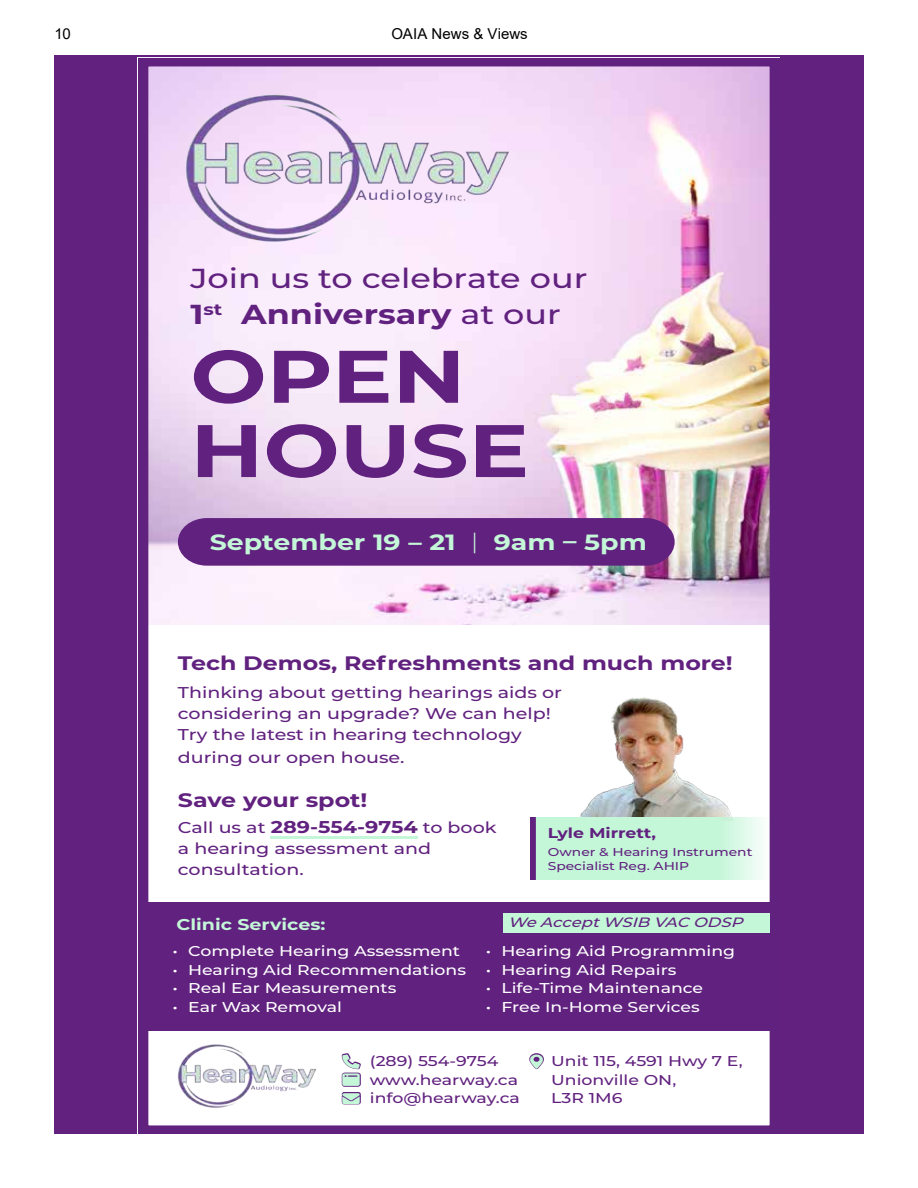
<style>
.page{position:relative;width:918px;height:1188px;background:#fff}
.page>*{position:absolute;margin:0;border:0;box-sizing:border-box;transform-origin:0 0}
.t1{font:700 74.25px/74.2px "Montserrat";color:#61217f;scale:1.22 1}
.t2{font:500 27.45px/35.2px "Montserrat";color:#61217f;scale:1.22 1}
.t3{font:700 22.05px "Montserrat";color:#c4f6d8;scale:1.22 1}
.t4{font:700 19.5px "Montserrat";color:#61217f;scale:1.22 1}
.t5{font:500 15.6px/21.3px "Montserrat";color:#61217f;scale:1.22 1}
.t6{font:700 15.6px "Montserrat";color:#c4f6d8;scale:1.22 1}
.t7{font:15px "Arial";color:#000}
.t8{font:500 14.25px "Montserrat";color:#fff;scale:1.22 1}
.t9{font:500 14.25px/18.5px "Montserrat";color:#61217f;scale:1.22 1}
.t10{font:700 14.25px "Montserrat";color:#61217f;scale:1.22 1}
.t11{font:italic 500 13.5px "Montserrat";color:#61217f;scale:1.22 1}
.t12{font:500 11.4px/14.2px "Montserrat";color:#61217f;scale:1.22 1}
.s1{font-weight:700}
.s2{font-weight:300}
.s3{font-weight:700;font-size:17.1px}
</style>
<div class="page">
<div style="left:55px;top:55px;width:809px;height:1079px;background:#62217f"></div>
<div style="left:138px;top:58px;width:642px;height:1076px;background:#fff"></div>
<hr style="left:270px;top:836px;width:148px;height:3px;background:#c4f6d8">
<img style="left:580px;top:697px;width:152px;height:120px">
<img style="left:148px;top:68px;width:622px;height:557px">
<div style="left:178px;top:518px;width:497px;height:48px;background:#61217f"></div>
<div style="left:145px;top:902px;width:635px;height:128px;background:#61217f"></div>
<div style="left:138px;top:58px;width:642px;height:1076px;border:9px solid #61217f"></div>
<img style="left:173px;top:83px;width:353px;height:169px">
<svg style="left:536px;top:817px;width:234px;height:63px;background:#caf6db"></svg>
<img style="left:177px;top:1044px;width:140px;height:64px">
<div style="left:503px;top:913px;width:267px;height:19px;background:#c4f6d8"></div>
<div style="left:530px;top:817px;width:6px;height:63px;background:#61217f"></div>
<svg style="left:533px;top:1056px;width:7px;height:6px"></svg>
<p class="t7" style="left:55px;top:23px;width:18px">10</p>
<p class="t7" style="left:391px;top:23px;width:138px">OAIA News &amp; Views</p>
<h2 class="t2" style="left:190px;top:260px;width:327px">Join us to celebrate our<br><span class="s1">1</span><sup>st</sup> <span class="s1">Anniversary</span> at our</h2>
<h1 class="t1" style="left:190px;top:336px;width:279px">OPEN<br>HOUSE</h1>
<h3 class="t3" style="left:210px;top:527px;width:360px">September 19 – 21 <span class="s2">|</span> 9am – 5pm</h3>
<p class="t4" style="left:178px;top:649px;width:456px">Tech Demos, Refreshments and much more!</p>
<p class="t5" style="left:178px;top:681px;width:316px">Thinking about getting hearings aids or considering an upgrade? We can help!<br>Try the latest in hearing technology</p>
<p class="t5" style="left:178px;top:746px;width:187px">during our open house.</p>
<p class="t4" style="left:178px;top:786px;width:157px">Save your spot!</p>
<p class="t5" style="left:178px;top:816px;width:263px">Call us at <span class="s3">289-554-9754</span> to book a hearing assessment and consultation.</p>
<p class="t10" style="left:548px;top:822px;width:90px">Lyle Mirrett,</p>
<p class="t12" style="left:548px;top:844px;width:169px">Owner &amp; Hearing Instrument<br>Specialist Reg. AHIP</p>
<p class="t6" style="left:176px;top:913px;width:124px">Clinic Services:</p>
<p class="t8" style="left:173px;top:941px;width:237px">• Complete Hearing Assessment</p>
<p class="t8" style="left:173px;top:960px;width:242px">• Hearing Aid Recommendations</p>
<p class="t8" style="left:173px;top:978px;width:185px">• Real Ear Measurements</p>
<p class="t8" style="left:173px;top:997px;width:140px">• Ear Wax Removal</p>
<p class="t11" style="left:508px;top:913px;width:198px">We AcceptWSIB VAC ODSP</p>
<p class="t8" style="left:486px;top:941px;width:206px">• Hearing Aid Programming</p>
<p class="t8" style="left:486px;top:960px;width:158px">• Hearing Aid Repairs</p>
<p class="t8" style="left:486px;top:978px;width:180px">• Life-Time Maintenance</p>
<p class="t8" style="left:486px;top:997px;width:177px">• Free In-Home Services</p>
<p class="t9" style="left:370px;top:1052px;width:125px">(289) 554-9754 www.hearway.ca info@hearway.ca</p>
<p class="t9" style="left:551px;top:1052px;width:158px">Unit 115, 4591 Hwy 7 E,<br>Unionville ON,<br>L3R 1M6</p>
</div>
